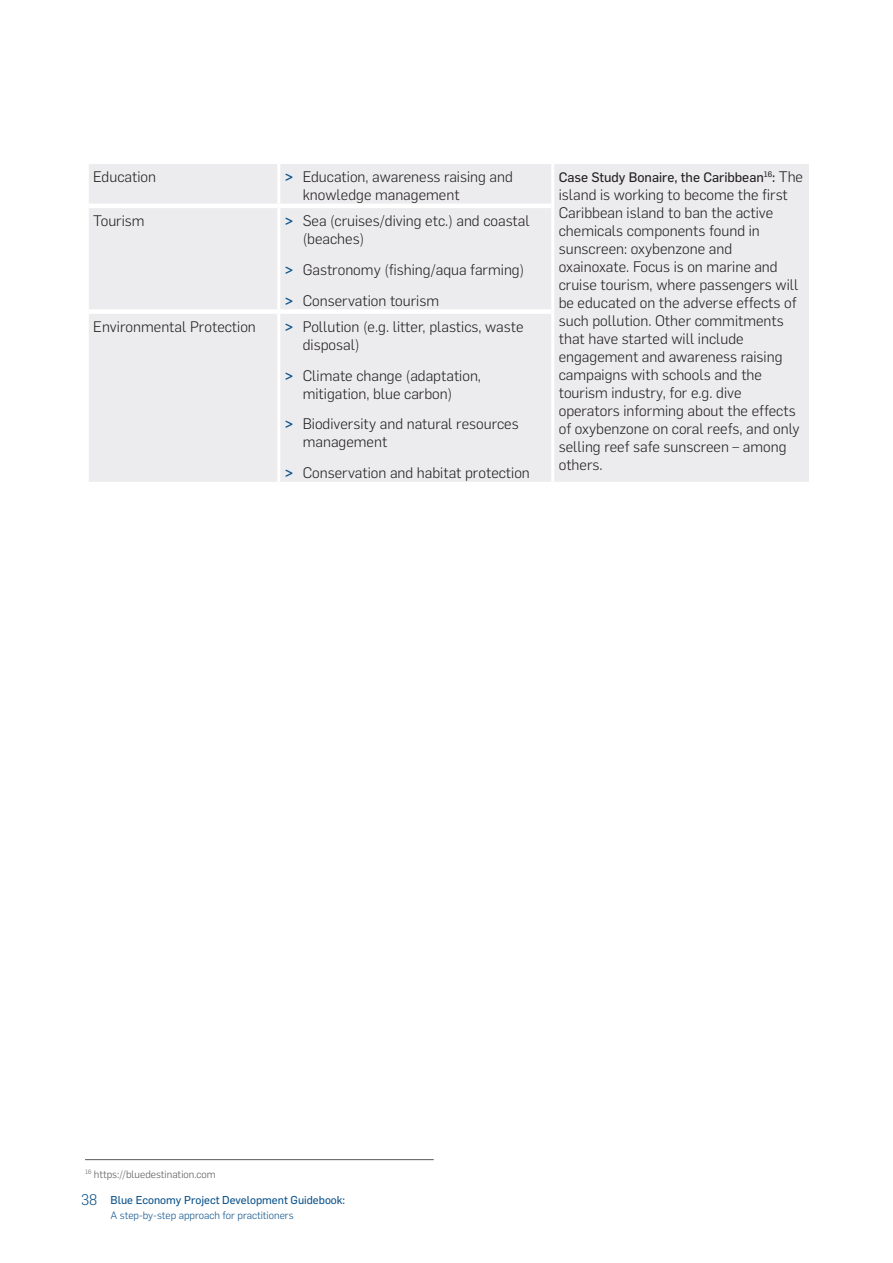
<style>
.page{position:relative;width:893px;height:1263px;background:#fff}
.page>*{position:absolute;margin:0;border:0;box-sizing:border-box;transform-origin:0 0}
.t1{font:300 15px/18px "Flama";color:#231f20}
.t2{font:13.5px "Flama Basic";color:#231f20}
.t3{font:11.25px "Flama Basic";color:#0d538b}
.t4{font:300 10.5px "Flama";color:#0d538b}
.t5{font:300 10.5px "Flama";color:#57585a}
.s1{font-weight:500;color:#0d538b}
.s2{font-family:"Flama";font-weight:300;font-size:15px}
</style>
<div class="page">
<div style="left:89px;top:164px;width:720px;height:318px;background:#ececee"></div>
<hr style="left:277px;top:164px;width:3px;height:40px;background:#fff">
<hr style="left:551px;top:164px;width:3px;height:42px;background:#fff">
<hr style="left:277px;top:208px;width:3px;height:101px;background:#fff">
<hr style="left:551px;top:206px;width:3px;height:106px;background:#fff">
<hr style="left:277px;top:314px;width:3px;height:168px;background:#fff">
<hr style="left:551px;top:312px;width:3px;height:170px;background:#fff">
<hr style="left:89px;top:204px;width:190px;height:4px;background:#fff">
<hr style="left:279px;top:204px;width:272px;height:4px;background:#fff">
<div style="left:89px;top:309px;width:190px;height:5px;background:#fff"></div>
<div style="left:279px;top:309px;width:272px;height:5px;background:#fff"></div>
<hr style="left:85px;top:1159px;width:349px;height:1px;background:#57585a">
<p class="t1" style="left:93px;top:167px;width:64px">Education</p>
<p class="t1" style="left:303px;top:167px;width:212px;text-indent:-18px"><span class="s1">&gt;</span> Education, awareness raising and knowledge management</p>
<p class="t2" style="left:559px;top:168px;width:246px">Case Study Bonaire, the Caribbean<sup>16</sup>: <span class="s2">The</span></p>
<p class="t1" style="left:559px;top:185px;width:242px">island is working to become the first<br>Caribbean island to ban the active chemicals components found in sunscreen: oxybenzone and oxainoxate. Focus is on marine and cruise tourism, where passengers will be educated on the adverse effects of such pollution. Other commitments that have started will include engagement and awareness raising campaigns with schools and the tourism industry, for e.g. dive operators informing about the effects of oxybenzone on coral reefs, and only selling reef safe sunscreen – among others.</p>
<p class="t1" style="left:93px;top:211px;width:53px">Tourism</p>
<p class="t1" style="left:303px;top:211px;width:229px;text-indent:-18px"><span class="s1">&gt;</span> Sea (cruises/diving etc.) and coastal (beaches)</p>
<p class="t1" style="left:285px;top:253px;width:241px;line-height:30.8px"><span class="s1">&gt;</span> Gastronomy (fishing/aqua farming) <span class="s1">&gt;</span> Conservation tourism</p>
<p class="t1" style="left:93px;top:317px;width:164px">Environmental Protection</p>
<p class="t1" style="left:303px;top:317px;width:222px;text-indent:-18px"><span class="s1">&gt;</span> Pollution (e.g. litter, plastics, waste disposal)</p>
<p class="t1" style="left:303px;top:365px;width:180px;text-indent:-18px"><span class="s1">&gt;</span> Climate change (adaptation, mitigation, blue carbon)</p>
<p class="t1" style="left:303px;top:414px;width:218px;text-indent:-18px"><span class="s1">&gt;</span> Biodiversity and natural resources management</p>
<p class="t1" style="left:285px;top:463px;width:247px"><span class="s1">&gt;</span> Conservation and habitat protection</p>
<p class="t5" style="left:85px;top:1167px;width:132px"><sup>16</sup> https://bluedestination.com</p>
<p class="t3" style="left:81px;top:1192px;width:266px"><span class="s2">38</span> Blue Economy Project Development Guidebook:</p>
<p class="t4" style="left:111px;top:1208px;width:185px">A step-by-step approach for practitioners</p>
</div>
